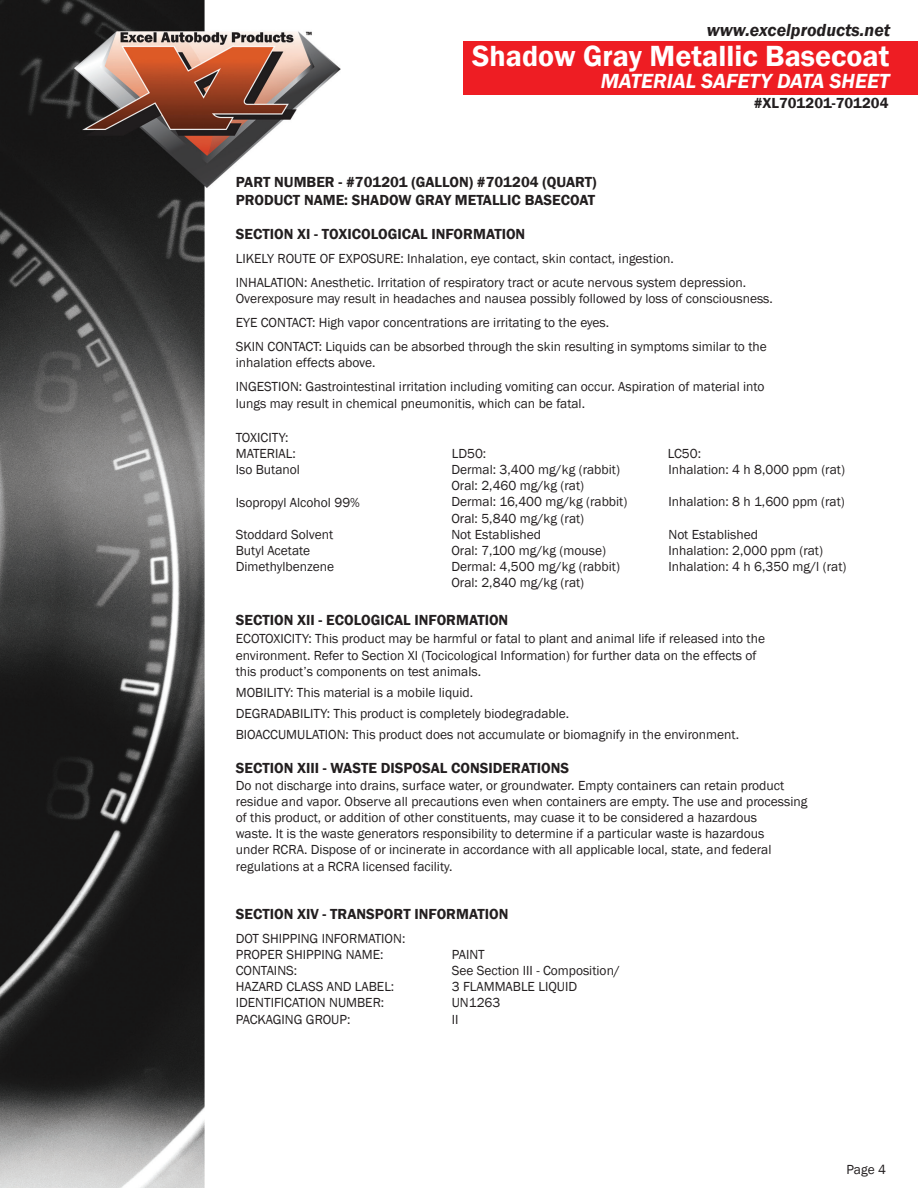
<style>
.page{position:relative;width:918px;height:1188px;background:#fff}
.page>*{position:absolute;margin:0;border:0;box-sizing:border-box;transform-origin:0 0}
.t1{font:600 30px "Franklin Gothic";color:#fff}
.t2{font:italic 600 21px "Franklin Gothic";color:#fff}
.t3{font:italic 600 18px "Franklin Gothic";color:#231f20}
.t4{font:600 15px "Franklin Gothic";color:#231f20}
.t5{font:13.5px "Franklin Gothic";color:#231f20}
</style>
<div class="page">
<img style="left:0;top:1px;width:918px;height:1187px">
<div style="left:464px;top:41px;width:454px;height:53px;background:#ee1d23"></div>
<p class="t3" style="left:707px;top:19px;width:185px">www.excelproducts.net</p>
<p class="t1" style="left:472px;top:37px;width:419px">Shadow Gray Metallic Basecoat</p>
<p class="t2" style="left:601px;top:68px;width:290px">MATERIAL SAFETY DATA SHEET</p>
<p class="t4" style="left:754px;top:94px;width:136px">#XL701201-701204</p>
<p class="t4" style="left:236px;top:173px;width:362px">PART NUMBER - #701201 (GALLON) #701204 (QUART)</p>
<p class="t4" style="left:236px;top:191px;width:361px">PRODUCT NAME: SHADOW GRAY METALLIC BASECOAT</p>
<p class="t4" style="left:236px;top:225px;width:291px">SECTION XI - TOXICOLOGICAL INFORMATION</p>
<p class="t5" style="left:236px;top:250px;width:440px">LIKELY ROUTE OF EXPOSURE: Inhalation, eye contact, skin contact, ingestion.</p>
<p class="t5" style="left:236px;top:274px;width:512px">INHALATION: Anesthetic. Irritation of respiratory tract or acute nervous system depression.</p>
<p class="t5" style="left:236px;top:290px;width:539px">Overexposure may result in headaches and nausea possibly followed by loss of consciousness.</p>
<p class="t5" style="left:236px;top:314px;width:375px">EYE CONTACT: High vapor concentrations are irritating to the eyes.</p>
<p class="t5" style="left:236px;top:338px;width:533px">SKIN CONTACT: Liquids can be absorbed through the skin resulting in symptoms similar to the</p>
<p class="t5" style="left:236px;top:355px;width:141px">inhalation effects above.</p>
<p class="t5" style="left:236px;top:379px;width:530px">INGESTION: Gastrointestinal irritation including vomiting can occur. Aspiration of material into</p>
<p class="t5" style="left:236px;top:395px;width:351px">lungs may result in chemical pneumonitis, which can be fatal.</p>
<p class="t5" style="left:236px;top:429px;width:54px">TOXICITY:</p>
<p class="t5" style="left:236px;top:445px;width:62px">MATERIAL:</p>
<p class="t5" style="left:452px;top:445px;width:36px">LD50:</p>
<p class="t5" style="left:668px;top:445px;width:35px">LC50:</p>
<p class="t5" style="left:236px;top:461px;width:66px">Iso Butanol</p>
<p class="t5" style="left:236px;top:494px;width:126px">Isopropyl Alcohol 99%</p>
<p class="t5" style="left:236px;top:526px;width:99px">Stoddard Solvent</p>
<p class="t5" style="left:236px;top:542px;width:76px">Butyl Acetate</p>
<p class="t5" style="left:236px;top:559px;width:100px">Dimethylbenzene</p>
<p class="t5" style="left:451px;top:461px;width:170px">Dermal: 3,400 mg/kg (rabbit)</p>
<p class="t5" style="left:451px;top:477px;width:134px">Oral: 2,460 mg/kg (rat)</p>
<p class="t5" style="left:451px;top:494px;width:177px">Dermal: 16,400 mg/kg (rabbit)</p>
<p class="t5" style="left:451px;top:510px;width:134px">Oral: 5,840 mg/kg (rat)</p>
<p class="t5" style="left:451px;top:526px;width:91px">Not Established</p>
<p class="t5" style="left:451px;top:542px;width:156px">Oral: 7,100 mg/kg (mouse)</p>
<p class="t5" style="left:451px;top:558px;width:170px">Dermal: 4,500 mg/kg (rabbit)</p>
<p class="t5" style="left:451px;top:575px;width:134px">Oral: 2,840 mg/kg (rat)</p>
<p class="t5" style="left:669px;top:461px;width:178px">Inhalation: 4 h 8,000 ppm (rat)</p>
<p class="t5" style="left:669px;top:494px;width:178px">Inhalation: 8 h 1,600 ppm (rat)</p>
<p class="t5" style="left:669px;top:526px;width:91px">Not Established</p>
<p class="t5" style="left:669px;top:542px;width:156px">Inhalation: 2,000 ppm (rat)</p>
<p class="t5" style="left:669px;top:558px;width:179px">Inhalation: 4 h 6,350 mg/l (rat)</p>
<p class="t4" style="left:236px;top:611px;width:274px">SECTION XII - ECOLOGICAL INFORMATION</p>
<p class="t5" style="left:236px;top:631px;width:531px">ECOTOXICITY: This product may be harmful or fatal to plant and animal life if released into the</p>
<p class="t5" style="left:236px;top:647px;width:522px">environment. Refer to Section XI (Tocicological Information) for further data on the effects of</p>
<p class="t5" style="left:236px;top:663px;width:247px">this product’s components on test animals.</p>
<p class="t5" style="left:236px;top:684px;width:239px">MOBILITY: This material is a mobile liquid.</p>
<p class="t5" style="left:236px;top:705px;width:335px">DEGRADABILITY: This product is completely biodegradable.</p>
<p class="t5" style="left:236px;top:726px;width:505px">BIOACCUMULATION: This product does not accumulate or biomagnify in the environment.</p>
<p class="t4" style="left:236px;top:759px;width:335px">SECTION XIII - WASTE DISPOSAL CONSIDERATIONS</p>
<p class="t5" style="left:236px;top:777px;width:550px">Do not discharge into drains, surface water, or groundwater. Empty containers can retain product</p>
<p class="t5" style="left:236px;top:793px;width:573px">residue and vapor. Observe all precautions even when containers are empty. The use and processing</p>
<p class="t5" style="left:236px;top:809px;width:523px">of this product, or addition of other constituents, may cuase it to be considered a hazardous</p>
<p class="t5" style="left:236px;top:825px;width:530px">waste. It is the waste generators responsibility to determine if a particular waste is hazardous</p>
<p class="t5" style="left:236px;top:841px;width:537px">under RCRA. Dispose of or incinerate in accordance with all applicable local, state, and federal</p>
<p class="t5" style="left:236px;top:858px;width:218px">regulations at a RCRA licensed facility.</p>
<p class="t4" style="left:236px;top:904px;width:274px">SECTION XIV - TRANSPORT INFORMATION</p>
<p class="t5" style="left:236px;top:930px;width:171px">DOT SHIPPING INFORMATION:</p>
<p class="t5" style="left:236px;top:946px;width:149px">PROPER SHIPPING NAME:</p>
<p class="t5" style="left:452px;top:946px;width:35px">PAINT</p>
<p class="t5" style="left:236px;top:962px;width:63px">CONTAINS:</p>
<p class="t5" style="left:452px;top:962px;width:170px">See Section III - Composition/</p>
<p class="t5" style="left:236px;top:978px;width:160px">HAZARD CLASS AND LABEL:</p>
<p class="t5" style="left:452px;top:978px;width:127px">3 FLAMMABLE LIQUID</p>
<p class="t5" style="left:236px;top:994px;width:150px">IDENTIFICATION NUMBER:</p>
<p class="t5" style="left:452px;top:994px;width:50px">UN1263</p>
<p class="t5" style="left:236px;top:1011px;width:116px">PACKAGING GROUP:</p>
<p class="t5" style="left:452px;top:1011px;width:8px">II</p>
<p class="t5" style="left:846px;top:1161px;width:41px">Page 4</p>
</div>
